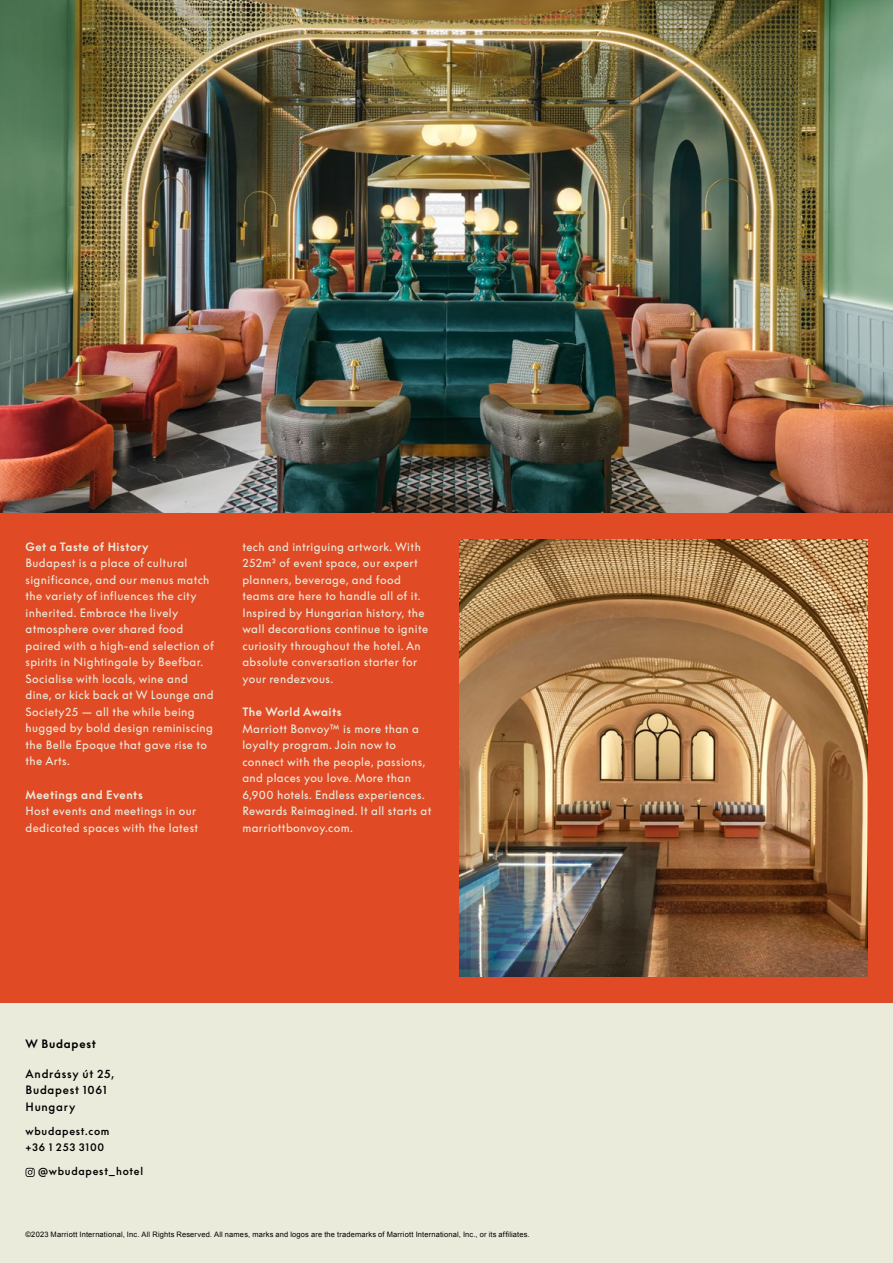
<style>
.page{position:relative;width:893px;height:1263px;background:#fff}
.page>*{position:absolute;margin:0;border:0;box-sizing:border-box;transform-origin:0 0}
.t1{font:11.25px/16.5px "W Supreme";letter-spacing:.035em;color:#ebebdc}
.t2{font:600 11.25px "W Supreme";letter-spacing:.05em;color:#ebebdc}
.t3{font:500 11.25px/16.5px "W Supreme";letter-spacing:.065em;color:#000}
.t4{font:600 11.25px "W Supreme";letter-spacing:.07em;color:#000}
.t5{font:500 10.5px/16.5px "W Supreme";letter-spacing:.07em;color:#000}
.t6{font:7.5px "Arial";letter-spacing:.02em;color:#000}
</style>
<div class="page">
<img style="left:0;top:0;width:893px;height:513px">
<div style="left:0;top:1003px;width:893px;height:260px;background:#ebebdc"></div>
<div style="left:0;top:513px;width:893px;height:490px;background:#e04b26"></div>
<img style="left:459px;top:540px;width:408px;height:436px">
<svg style="left:26px;top:1168px;width:9px;height:9px"></svg>
<p class="t2" style="left:26px;top:540px;width:125px">Get a Taste of History</p>
<p class="t1" style="left:26px;top:555px;width:190px">Budapest is a place of cultural significance, and our menus match the variety of influences the city inherited. Embrace the lively atmosphere over shared food paired with a high-end selection of spirits in Nightingale by Beefbar.<br>Socialise with locals, wine and dine, or kick back at W Lounge and<br>Society25 — all the while being hugged by bold design reminiscing the Belle Epoque that gave rise to the Arts.</p>
<p class="t2" style="left:26px;top:788px;width:119px">Meetings and Events</p>
<p class="t1" style="left:26px;top:803px;width:174px">Host events and meetings in our dedicated spaces with the latest</p>
<p class="t1" style="left:242px;top:539px;width:187px">tech and intriguing artwork. With<br>252m² of event space, our expert planners, beverage, and food teams are here to handle all of it.<br>Inspired by Hungarian history, the wall decorations continue to ignite curiosity throughout the hotel. An absolute conversation starter for your rendezvous.</p>
<p class="t2" style="left:242px;top:706px;width:101px">The World Awaits</p>
<p class="t1" style="left:242px;top:721px;width:191px">Marriott Bonvoy™ is more than a loyalty program. Join now to connect with the people, passions, and places you love. More than<br>6,900 hotels. Endless experiences.<br>Rewards Reimagined. It all starts at marriottbonvoy.com.</p>
<p class="t4" style="left:26px;top:1037px;width:72px">W Budapest</p>
<p class="t3" style="left:26px;top:1066px;width:90px">Andrássy út 25,<br>Budapest 1061<br>Hungary</p>
<p class="t5" style="left:26px;top:1123px;width:85px">wbudapest.com +36 1 253 3100</p>
<p class="t5" style="left:38px;top:1163px;width:107px">@wbudapest_hotel</p>
<p class="t6" style="left:26px;top:1230px;width:506px">©2023 Marriott International, Inc. All Rights Reserved. All names, marks and logos are the trademarks of Marriott International, Inc., or its affiliates.</p>
</div>
